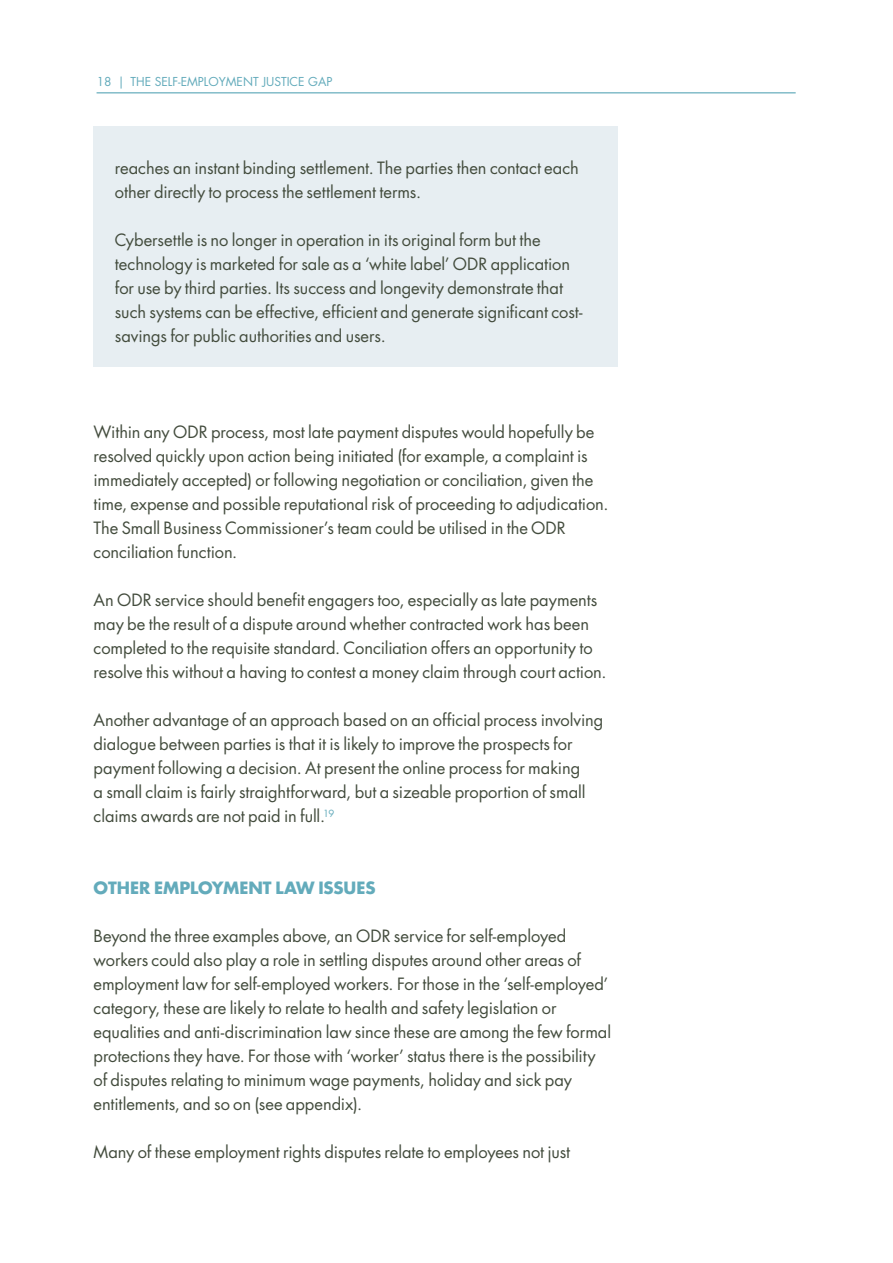
<style>
.page{position:relative;width:893px;height:1263px;background:#fff}
.page>*{position:absolute;margin:0;border:0;box-sizing:border-box;transform-origin:0 0}
.Full_out{font:16.5px/24px "Futura Std";letter-spacing:-.005em;color:#434c3d}
.Subhead_B{font:700 16.5px "Futura Std";letter-spacing:-.005em;color:#63abbb}
.t1{font:12px "Futura Std";color:#63abbb}
</style>
<div class="page">
<hr style="left:97px;top:92px;width:699px;height:2px;background:#63abbb">
<div style="left:94px;top:126px;width:524px;height:240px;background:#e7eef2"></div>
<p class="t1" style="left:97px;top:74px;width:237px">18 | THE SELF-EMPLOYMENT JUSTICE GAP</p>
<p class="Full_out" style="left:115px;top:156px;width:466px">reaches an instant binding settlement. The parties then contact each other directly to process the settlement terms.</p>
<p class="Full_out" style="left:115px;top:228px;width:469px">Cybersettle is no longer in operation in its original form but the technology is marketed for sale as a ‘white label’ ODR application for use by third parties. Its success and longevity demonstrate that such systems can be effective, efficient and generate significant cost&shy;savings for public authorities and users.</p>
<p class="Full_out" style="left:94px;top:420px;width:517px">Within any ODR process, most late payment disputes would hopefully be resolved quickly upon action being initiated (for example, a complaint is immediately accepted) or following negotiation or conciliation, given the time, expense and possible reputational risk of proceeding to adjudication.<br>The Small Business Commissioner’s team could be utilised in the ODR conciliation function.</p>
<p class="Full_out" style="left:94px;top:588px;width:515px">An ODR service should benefit engagers too, especially as late payments may be the result of a dispute around whether contracted work has been completed to the requisite standard. Conciliation offers an opportunity to resolve this without a having to contest a money claim through court action.</p>
<p class="Full_out" style="left:94px;top:708px;width:511px">Another advantage of an approach based on an official process involving dialogue between parties is that it is likely to improve the prospects for payment following a decision. At present the online process for making<br>a small claim is fairly straightforward, but a sizeable proportion of small claims awards are not paid in full.<sup>19</sup></p>
<p class="Subhead_B" style="left:94px;top:877px;width:284px">OTHER EMPLOYMENT LAW ISSUES</p>
<p class="Full_out" style="left:94px;top:924px;width:519px">Beyond the three examples above, an ODR service for self-employed workers could also play a role in settling disputes around other areas of employment law for self-employed workers. For those in the ‘self-employed’ category, these are likely to relate to health and safety legislation or equalities and anti-discrimination law since these are among the few formal protections they have. For those with ‘worker’ status there is the possibility of disputes relating to minimum wage payments, holiday and sick pay entitlements, and so on (see appendix).</p>
<p class="Full_out" style="left:94px;top:1140px;width:478px">Many of these employment rights disputes relate to employees not just</p>
</div>
